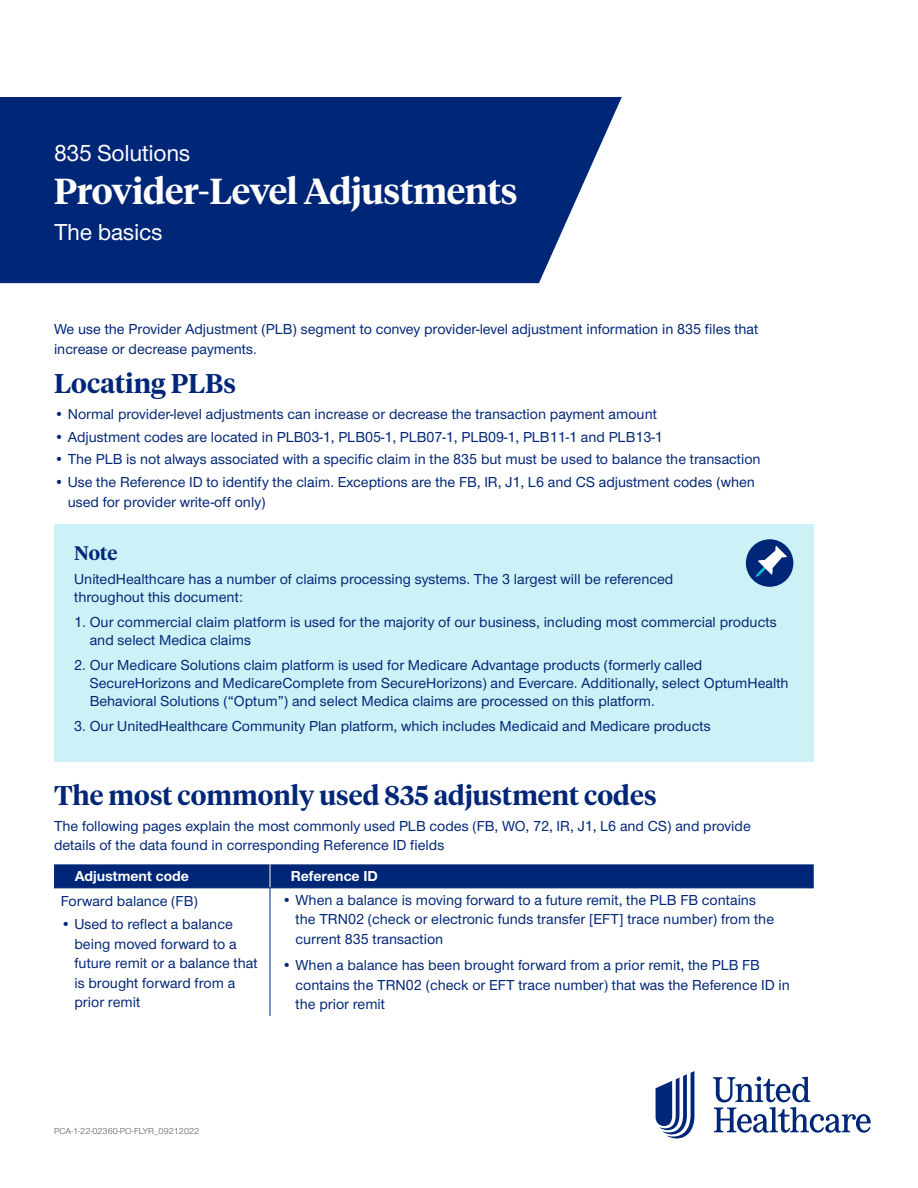
<style>
.page{position:relative;width:918px;height:1188px;background:#fff}
.page>*{position:absolute;margin:0;border:0;box-sizing:border-box;transform-origin:0 0}
.t1{font:600 36px "UHC Serif Headline";letter-spacing:-.01em;color:#fff}
.t2{font:600 27px "UHC Serif Headline";color:#002677}
.t3{font:500 24px "UHC Sans";letter-spacing:-.01em;color:#fff}
.t4{font:600 19.5px "UHC Serif Headline";color:#002677}
.t5{font:500 15px/19.5px "UHC Sans";color:#002677}
.t6{font:700 15px "UHC Sans";color:#fff}
.t7{font:9px "UHC Sans";color:#5a5a5a}
</style>
<div class="page">
<div style="left:0;top:97px;width:622px;height:186px;background:#002677"></div>
<svg style="left:656px;top:1071px;width:38px;height:67px"></svg>
<svg style="left:713px;top:1076px;width:158px;height:57px"></svg>
<div style="left:54px;top:524px;width:759px;height:238px;background:#ccf2f7"></div>
<hr style="left:270px;top:888px;width:1px;height:128px;background:#002677">
<svg style="left:54px;top:864px;width:760px;height:24px;background:#042a79"></svg>
<hr style="left:54px;top:888px;width:216px;height:1px;background:#002677">
<hr style="left:270px;top:888px;width:544px;height:1px;background:#002677">
<div style="left:746px;top:539px;width:47px;height:48px;background:#002677;border-radius:50%"></div>
<svg style="left:756px;top:546px;width:31px;height:31px"></svg>
<h3 class="t3" style="left:54px;top:137px;width:138px">835 Solutions</h3>
<h1 class="t1" style="left:54px;top:166px;width:465px">Provider-Level Adjustments</h1>
<h3 class="t3" style="left:54px;top:216px;width:110px">The basics</h3>
<p class="t5" style="left:54px;top:319px;width:706px">We use the Provider Adjustment (PLB) segment to convey provider-level adjustment information in 835 files that increase or decrease payments.</p>
<h2 class="t2" style="left:54px;top:364px;width:184px">Locating PLBs</h2>
<p class="t5" style="left:54px;top:404px;width:605px">• Normal provider-level adjustments can increase or decrease the transaction payment amount</p>
<p class="t5" style="left:54px;top:426px;width:610px">• Adjustment codes are located in PLB03-1, PLB05-1, PLB07-1, PLB09-1, PLB11-1 and PLB13-1</p>
<p class="t5" style="left:54px;top:449px;width:708px">• The PLB is not always associated with a specific claim in the 835 but must be used to balance the transaction</p>
<p class="t5" style="left:68px;top:472px;width:689px;text-indent:-14px">• Use the Reference ID to identify the claim. Exceptions are the FB, IR, J1, L6 and CS adjustment codes (when used for provider write-off only)</p>
<h3 class="t4" style="left:74px;top:539px;width:45px">Note</h3>
<p class="t5" style="left:74px;top:570px;width:601px;line-height:18px">UnitedHealthcare has a number of claims processing systems. The 3 largest will be referenced throughout this document:</p>
<p class="t5" style="left:90px;top:613px;width:688px;line-height:18px;text-indent:-15px">1. Our commercial claim platform is used for the majority of our business, including most commercial products and select Medica claims</p>
<p class="t5" style="left:90px;top:655px;width:700px;line-height:18px;text-indent:-15px">2. Our Medicare Solutions claim platform is used for Medicare Advantage products (formerly called<br>SecureHorizons and MedicareComplete from SecureHorizons) and Evercare. Additionally, select OptumHealth<br>Behavioral Solutions (“Optum”) and select Medica claims are processed on this platform.</p>
<p class="t5" style="left:74px;top:715px;width:638px">3. Our UnitedHealthcare Community Plan platform, which includes Medicaid and Medicare products</p>
<h2 class="t2" style="left:54px;top:776px;width:604px">The most commonly used 835 adjustment codes</h2>
<p class="t5" style="left:54px;top:815px;width:698px">The following pages explain the most commonly used PLB codes (FB, WO, 72, IR, J1, L6 and CS) and provide details of the data found in corresponding Reference ID fields</p>
<p class="t6" style="left:75px;top:866px;width:116px">Adjustment code</p>
<p class="t6" style="left:291px;top:866px;width:89px">Reference ID</p>
<p class="t5" style="left:61px;top:891px;width:139px">Forward balance (FB)</p>
<p class="t5" style="left:75px;top:914px;width:185px;text-indent:-14px">• Used to reflect a balance being moved forward to a future remit or a balance that is brought forward from a prior remit</p>
<p class="t5" style="left:296px;top:889px;width:480px;text-indent:-14px">• When a balance is moving forward to a future remit, the PLB FB contains the TRN02 (check or electronic funds transfer [EFT] trace number) from the current 835 transaction</p>
<p class="t5" style="left:296px;top:955px;width:496px;text-indent:-14px">• When a balance has been brought forward from a prior remit, the PLB FB contains the TRN02 (check or EFT trace number) that was the Reference ID in the prior remit</p>
<p class="t7" style="left:54px;top:1125px;width:147px">PCA-1-22-02360-PO-FLYR_09212022</p>
</div>
